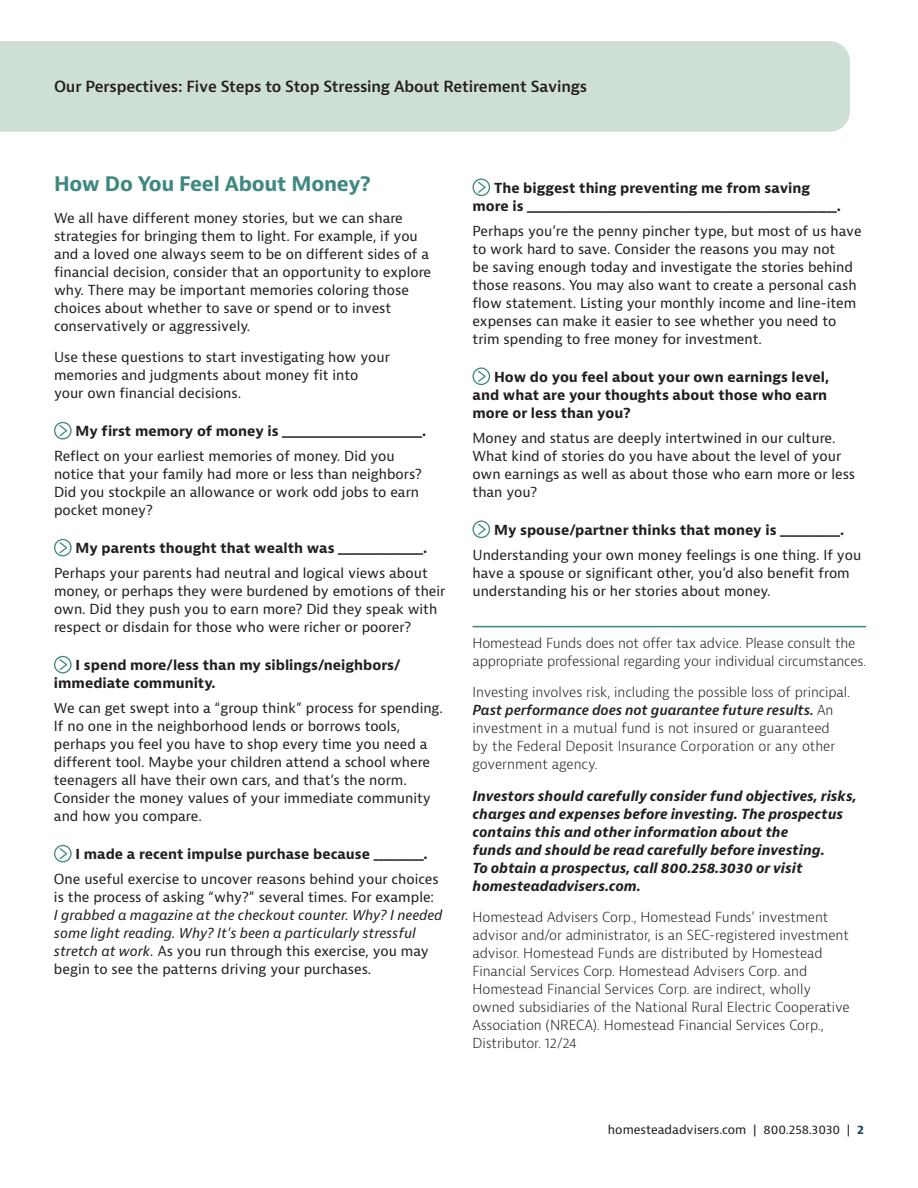
<style>
.page{position:relative;width:918px;height:1188px;background:#fff}
.page>*{position:absolute;margin:0;border:0;box-sizing:border-box;transform-origin:0 0}
.t1{font:700 19.5px "Bernina Sans";letter-spacing:-.01em;color:#3e897f}
.t2{font:600 15px "Bernina Sans";letter-spacing:-.01em;color:#231f20}
.t3{font:13.5px/18px "Bernina Sans";color:#231f20}
.t4{font:300 13.5px/18px "Bernina Sans";letter-spacing:-.005em;color:#231f20}
.t5{font:700 13.5px/18px "Bernina Sans";color:#231f20}
.t6{font:italic 700 13.5px/18px "Bernina Sans";color:#231f20}
.t7{font:italic 13.5px/18px "Bernina Sans";color:#231f20}
.t8{font:12px "Bernina Sans";letter-spacing:-.005em;color:#231f20}
.s1{font-style:normal}
.s2{font-weight:600;font-style:italic}
.s3{font-weight:700;color:#114757}
</style>
<div class="page">
<div style="left:0;top:41px;width:850px;height:91px;background:#cee0d5"></div>
<svg style="left:58px;top:424px;width:10px;height:13px"></svg>
<div style="left:54px;top:422px;width:18px;height:17px;border:1px solid #3e897f;border-radius:50%"></div>
<svg style="left:58px;top:541px;width:10px;height:13px"></svg>
<div style="left:54px;top:539px;width:18px;height:17px;border:1px solid #3e897f;border-radius:50%"></div>
<svg style="left:58px;top:658px;width:10px;height:13px"></svg>
<div style="left:54px;top:656px;width:18px;height:17px;border:1px solid #3e897f;border-radius:50%"></div>
<svg style="left:58px;top:847px;width:10px;height:13px"></svg>
<div style="left:54px;top:845px;width:18px;height:17px;border:1px solid #3e897f;border-radius:50%"></div>
<hr style="left:472px;top:626px;width:394px;height:1px;background:#3e897f">
<svg style="left:477px;top:181px;width:10px;height:13px"></svg>
<div style="left:472px;top:178px;width:18px;height:18px;border:1px solid #3e897f;border-radius:50%"></div>
<svg style="left:477px;top:370px;width:10px;height:13px"></svg>
<div style="left:472px;top:367px;width:18px;height:18px;border:1px solid #3e897f;border-radius:50%"></div>
<svg style="left:477px;top:523px;width:10px;height:13px"></svg>
<div style="left:472px;top:520px;width:18px;height:18px;border:1px solid #3e897f;border-radius:50%"></div>
<p class="t2" style="left:54px;top:77px;width:535px">Our Perspectives: Five Steps to Stop Stressing About Retirement Savings</p>
<h1 class="t1" style="left:54px;top:171px;width:319px">How Do You Feel About Money?</h1>
<p class="t3" style="left:54px;top:209px;width:379px">We all have different money stories, but we can share strategies for bringing them to light. For example, if you and a loved one always seem to be on different sides of a financial decision, consider that an opportunity to explore why. There may be important memories coloring those choices about whether to save or spend or to invest conservatively or aggressively.</p>
<p class="t3" style="left:54px;top:349px;width:337px">Use these questions to start investigating how your memories and judgments about money fit into your own financial decisions.</p>
<p class="t5" style="left:76px;top:423px;width:352px">My first memory of money is ____________________________.</p>
<p class="t3" style="left:54px;top:448px;width:369px">Reflect on your earliest memories of money. Did you notice that your family had more or less than neighbors?<br>Did you stockpile an allowance or work odd jobs to earn pocket money?</p>
<p class="t5" style="left:76px;top:540px;width:353px">My parents thought that wealth was _________________.</p>
<p class="t3" style="left:54px;top:565px;width:393px">Perhaps your parents had neutral and logical views about money, or perhaps they were burdened by emotions of their own. Did they push you to earn more? Did they speak with respect or disdain for those who were richer or poorer?</p>
<p class="t5" style="left:54px;top:657px;width:348px;text-indent:22px">I spend more/less than my siblings/neighbors/ immediate community.</p>
<p class="t3" style="left:54px;top:700px;width:390px">We can get swept into a “group think” process for spending.<br>If no one in the neighborhood lends or borrows tools, perhaps you feel you have to shop every time you need a different tool. Maybe your children attend a school where teenagers all have their own cars, and that’s the norm.<br>Consider the money values of your immediate community and how you compare.</p>
<p class="t5" style="left:76px;top:846px;width:354px">I made a recent impulse purchase because __________.</p>
<p class="t3" style="left:54px;top:871px;width:386px">One useful exercise to uncover reasons behind your choices is the process of asking “why?” several times. For example:</p>
<p class="t7" style="left:54px;top:907px;width:390px">I grabbed a magazine at the checkout counter. Why? I needed some light reading. Why? It’s been a particularly stressful stretch at work. <span class="s1">As you run through this exercise, you may begin to see the patterns driving your purchases.</span></p>
<p class="t5" style="left:472px;top:179px;width:370px;text-indent:22px">The biggest thing preventing me from saving more is ______________________________________________________________.</p>
<p class="t3" style="left:472px;top:222px;width:391px">Perhaps you’re the penny pincher type, but most of us have to work hard to save. Consider the reasons you may not<br>be saving enough today and investigate the stories behind those reasons. You may also want to create a personal cash flow statement. Listing your monthly income and line-item expenses can make it easier to see whether you need to trim spending to free money for investment.</p>
<p class="t5" style="left:472px;top:368px;width:358px;text-indent:22px">How do you feel about your own earnings level, and what are your thoughts about those who earn more or less than you?</p>
<p class="t3" style="left:472px;top:429px;width:384px">Money and status are deeply intertwined in our culture.<br>What kind of stories do you have about the level of your own earnings as well as about those who earn more or less than you?</p>
<p class="t5" style="left:494px;top:521px;width:352px">My spouse/partner thinks that money is ____________.</p>
<p class="t3" style="left:472px;top:546px;width:390px">Understanding your own money feelings is one thing. If you have a spouse or significant other, you’d also benefit from understanding his or her stories about money.</p>
<p class="t4" style="left:472px;top:634px;width:395px">Homestead Funds does not offer tax advice. Please consult the appropriate professional regarding your individual circumstances.</p>
<p class="t4" style="left:472px;top:683px;width:379px">Investing involves risk, including the possible loss of principal.<br><span class="s2">Past performance does not guarantee future results.</span> An investment in a mutual fund is not insured or guaranteed<br>by the Federal Deposit Insurance Corporation or any other government agency.</p>
<p class="t6" style="left:472px;top:787px;width:386px">Investors should carefully consider fund objectives, risks, charges and expenses before investing. The prospectus contains this and other information about the<br>funds and should be read carefully before investing.<br>To obtain a prospectus, call 800.258.3030 or visit homesteadadvisers.com.</p>
<p class="t4" style="left:472px;top:908px;width:379px">Homestead Advisers Corp., Homestead Funds’ investment advisor and/or administrator, is an SEC-registered investment advisor. Homestead Funds are distributed by Homestead Financial Services Corp. Homestead Advisers Corp. and Homestead Financial Services Corp. are indirect, wholly owned subsidiaries of the National Rural Electric Cooperative Association (NRECA). Homestead Financial Services Corp., Distributor. 12/24</p>
<p class="t8" style="left:608px;top:1122px;width:258px">homesteadadvisers.com | 800.258.3030 | <span class="s3">2</span></p>
</div>
